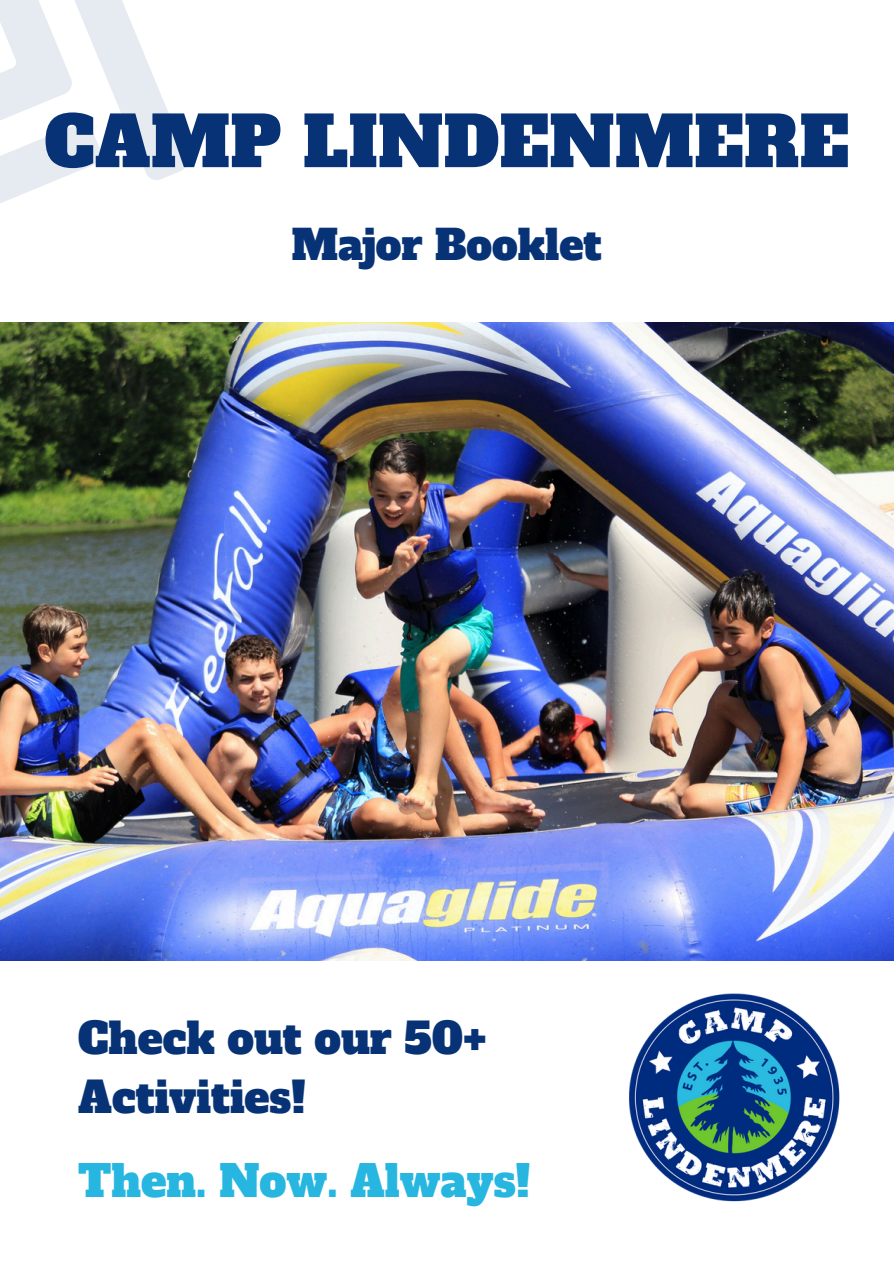
<style>
.page{position:relative;width:894px;height:1264px;background:#fff}
.page>*{position:absolute;margin:0;border:0;box-sizing:border-box;transform-origin:0 0}
.t1{font:69px "Alfa Slab One";letter-spacing:.005em;color:#073376}
.t2{font:42.6px "Alfa Slab One";color:#26b6e0}
.t3{font:42px "Alfa Slab One";color:#073376}
.t4{font:40.5px "Alfa Slab One";color:#073376}
</style>
<div class="page">
<img style="left:0;top:322px;width:893px;height:638px">
<svg style="left:0;top:0;width:187px;height:203px"></svg>
<img style="left:629px;top:993px;width:211px;height:209px">
<p class="t1" style="left:45px;top:96px;width:805px">CAMP LINDENMERE</p>
<h1 class="t4" style="left:292px;top:218px;width:311px">Major Booklet</h1>
<p class="t3" style="left:78px;top:1010px;width:410px">Check out our 50+</p>
<p class="t3" style="left:78px;top:1069px;width:229px">Activities!</p>
<p class="t2" style="left:78px;top:1152px;width:453px">Then. Now. Always!</p>
</div>
